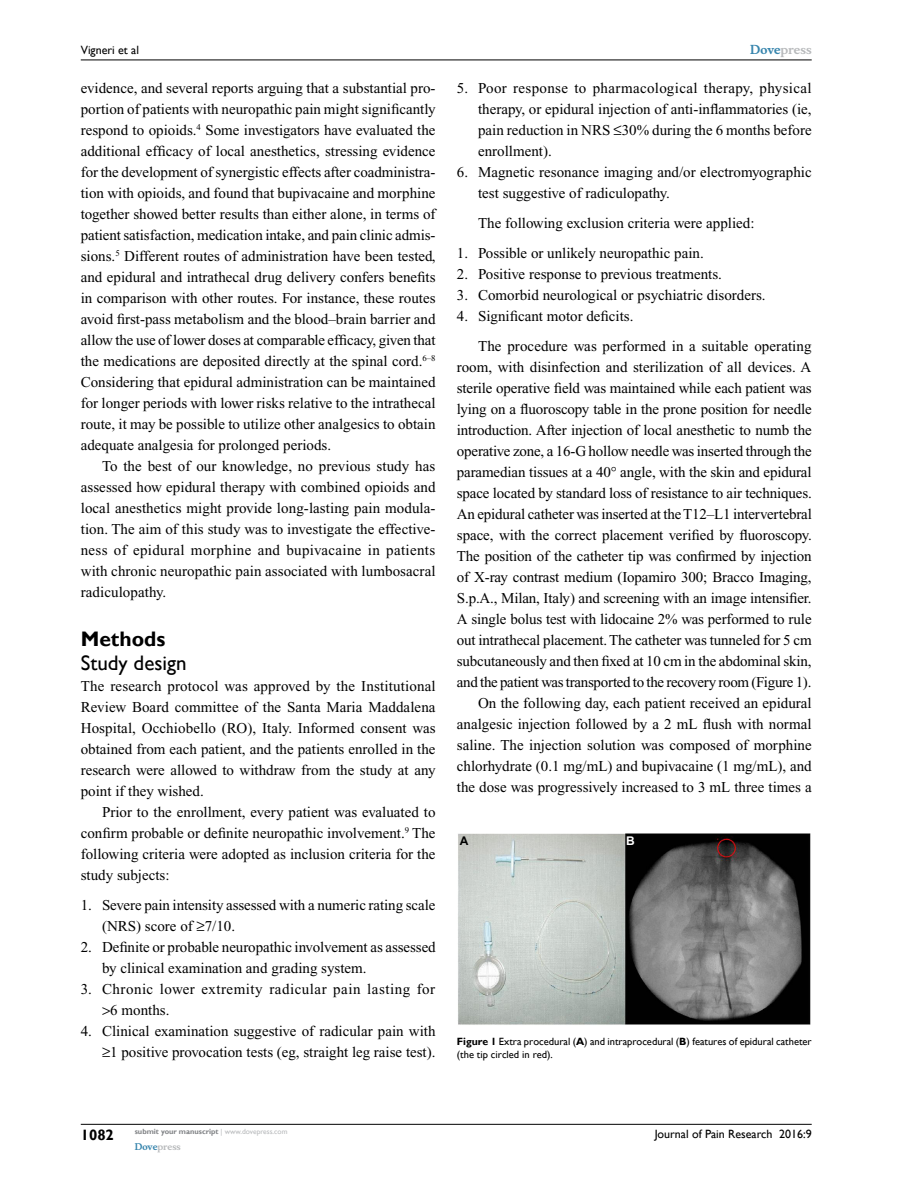
<style>
.page{position:relative;width:918px;height:1188px;background:#fff}
.page>*{position:absolute;margin:0;border:0;box-sizing:border-box;transform-origin:0 0}
.t1{font:21px "Gill Sans";color:#000}
.t2{font:700 21px "Gill Sans";color:#000}
.t3{font:15px/21px "Times New Roman";color:#000;text-align:justify}
.t4{font:15px/21px "Times New Roman";letter-spacing:.035em;color:#000}
.t5{font:700 15px "Gill Sans";color:#000}
.t6{font:12px "Gill Sans";color:#000}
.t7{font:700 12px "Musee";color:#b8babc}
.t8{font:700 12px "Arial";color:#000}
.t9{font:700 12px "Arial";color:#fff}
.t10{font:10.5px/13.5px "Gill Sans";color:#000}
.t11{font:700 9px "Musee";color:#b8babc}
.t12{font:700 7.5px "Gill Sans";color:#808285}
.s1{color:#3785ad}
.s2{font-weight:700}
.s3{font-weight:400;color:#b8babc}
</style>
<div class="page">
<hr style="left:81px;top:1124px;width:731px;height:1px;background:#000">
<hr style="left:81px;top:60px;width:731px;height:1px;background:#000">
<img style="left:458px;top:833px;width:352px;height:192px">
<p class="t6" style="left:81px;top:43px;width:60px">Vigneri et al</p>
<p class="t3" style="left:81px;top:77px;width:356px">evidence, and several reports arguing that a substantial pro&shy;portion of patients with neuropathic pain might significantly respond to opioids.<sup>4</sup> Some investigators have evaluated the additional efficacy of local anesthetics, stressing evidence for the development of synergistic effects after coadministra&shy;tion with opioids, and found that bupivacaine and morphine together showed better results than either alone, in terms of patient satisfaction, medication intake, and pain clinic admis&shy;sions.<sup>5</sup> Different routes of administration have been tested, and epidural and intrathecal drug delivery confers benefits in comparison with other routes. For instance, these routes avoid first-pass metabolism and the blood–brain barrier and allow the use of lower doses at comparable efficacy, given that the medications are deposited directly at the spinal cord.<sup>6–8<br></sup>Considering that epidural administration can be maintained for longer periods with lower risks relative to the intrathecal route, it may be possible to utilize other analgesics to obtain adequate analgesia for prolonged periods.</p>
<p class="t3" style="left:81px;top:455px;width:356px;text-indent:21px">To the best of our knowledge, no previous study has assessed how epidural therapy with combined opioids and local anesthetics might provide long-lasting pain modula&shy;tion. The aim of this study was to investigate the effective&shy;ness of epidural morphine and bupivacaine in patients with chronic neuropathic pain associated with lumbosacral radiculopathy.</p>
<h1 class="t2" style="left:81px;top:626px;width:86px">Methods</h1>
<h1 class="t1" style="left:81px;top:651px;width:107px">Study design</h1>
<p class="t3" style="left:81px;top:676px;width:356px">The research protocol was approved by the Institutional Review Board committee of the Santa Maria Maddalena Hospital, Occhiobello (RO), Italy. Informed consent was obtained from each patient, and the patients enrolled in the research were allowed to withdraw from the study at any point if they wished.</p>
<p class="t3" style="left:81px;top:802px;width:356px;text-indent:21px">Prior to the enrollment, every patient was evaluated to confirm probable or definite neuropathic involvement.<sup>9</sup> The following criteria were adopted as inclusion criteria for the study subjects:</p>
<p class="t3" style="left:102px;top:895px;width:335px;text-indent:-21px">1. Severe pain intensity assessed with a numeric rating scale (NRS) score of ≥7/10.</p>
<p class="t3" style="left:102px;top:937px;width:335px;text-indent:-21px">2. Definite or probable neuropathic involvement as assessed by clinical examination and grading system.</p>
<p class="t4" style="left:110px;top:979px;width:327px;text-indent:-29px">3. Chronic lower extremity radicular pain lasting for<br>6 months.</p>
<p class="t3" style="left:81px;top:1021px;width:356px;text-align:right">4. Clinical examination suggestive of radicular pain with ≥1 positive provocation tests (eg, straight leg raise test).</p>
<p class="t7" style="left:750px;top:43px;width:63px"><span class="s1">Dove</span>press</p>
<p class="t3" style="left:478px;top:77px;width:335px;text-indent:-21px">5. Poor response to pharmacological therapy, physical therapy, or epidural injection of anti-inflammatories (ie, pain reduction in NRS ≤30% during the 6 months before enrollment).</p>
<p class="t3" style="left:478px;top:161px;width:335px;text-indent:-21px">6. Magnetic resonance imaging and/or electromyographic test suggestive of radiculopathy.</p>
<p class="t3" style="left:478px;top:212px;width:278px">The following exclusion criteria were applied:</p>
<p class="t3" style="left:457px;top:242px;width:248px">1. Possible or unlikely neuropathic pain.</p>
<p class="t3" style="left:457px;top:263px;width:267px">2. Positive response to previous treatments.</p>
<p class="t3" style="left:457px;top:284px;width:310px">3. Comorbid neurological or psychiatric disorders.</p>
<p class="t3" style="left:478px;top:301px;width:335px;line-height:30px;text-indent:-21px">4. Significant motor deficits.<br>The procedure was performed in a suitable operating</p>
<p class="t3" style="left:457px;top:356px;width:357px;text-align:right">room, with disinfection and sterilization of all devices. A sterile operative field was maintained while each patient was lying on a fluoroscopy table in the prone position for needle introduction. After injection of local anesthetic to numb the operative zone, a 16-G hollow needle was inserted through the paramedian tissues at a 40° angle, with the skin and epidural space located by standard loss of resistance to air techniques.<br>An epidural catheter was inserted at the T12–L1 intervertebral space, with the correct placement verified by fluoroscopy.<br>The position of the catheter tip was confirmed by injection of X-ray contrast medium (Iopamiro 300; Bracco Imaging, S.p.A., Milan, Italy) and screening with an image intensifier.<br>A single bolus test with lidocaine 2% was performed to rule out intrathecal placement. The catheter was tunneled for 5 cm subcutaneously and then fixed at 10 cm in the abdominal skin, and the patient was transported to the recovery room (Figure 1).<br>On the following day, each patient received an epidural analgesic injection followed by a 2 mL flush with normal saline. The injection solution was composed of morphine chlorhydrate (0.1 mg/mL) and bupivacaine (1 mg/mL), and the dose was progressively increased to 3 mL three times a</p>
<p class="t8" style="left:460px;top:832px;width:10px">A</p>
<p class="t9" style="left:626px;top:832px;width:10px">B</p>
<p class="t10" style="left:457px;top:1035px;width:356px"><span class="s2">Figure 1</span> Extra procedural (<span class="s2">A</span>) and intraprocedural (<span class="s2">B</span>) features of epidural catheter (the tip circled in red).</p>
<p class="t5" style="left:81px;top:1126px;width:35px">1082</p>
<p class="t12" style="left:135px;top:1127px;width:154px">submit your manuscript <span class="s3">| www.dovepress.com</span></p>
<p class="t11" style="left:135px;top:1141px;width:48px"><span class="s1">Dove</span>press</p>
<p class="t6" style="left:655px;top:1127px;width:158px">Journal of Pain Research 2016:9</p>
</div>
